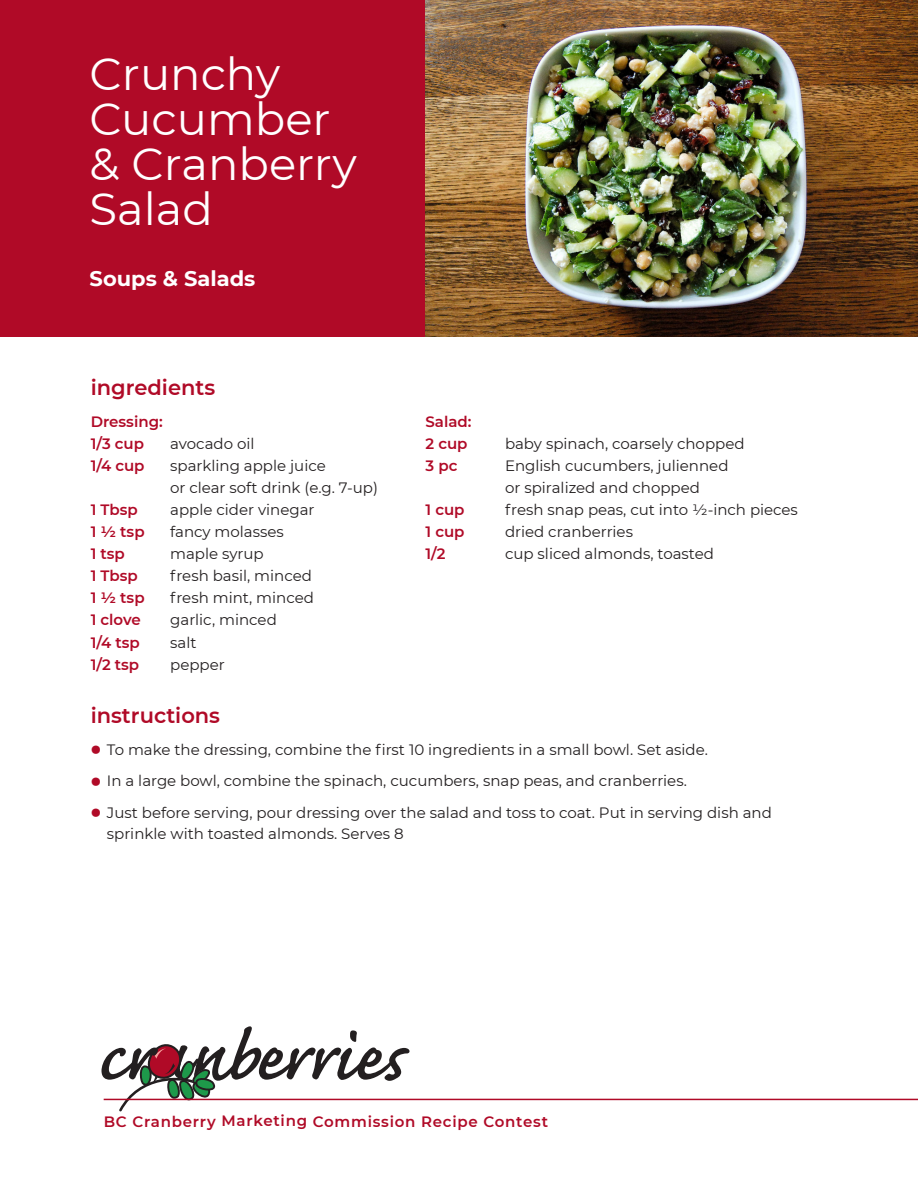
<style>
.page{position:relative;width:918px;height:1188px;background:#fff}
.page>*{position:absolute;margin:0;border:0;box-sizing:border-box;transform-origin:0 0}
.BIG_TOP_head{font:45px/45px "Montserrat";color:#fff}
.t1{font:900 25.2px "Montserrat";color:#b00a27}
.t2{font:600 21px "Montserrat";color:#b00a27}
.prize{font:700 21px "Montserrat";color:#fff}
.ingredient_list{font:15px "Montserrat";color:#231f20}
.ingredient_list-2{font:600 15px "Montserrat";letter-spacing:.005em;color:#b00a27}
.ingredient_list-3{font:600 15px "Montserrat";letter-spacing:.05em;color:#b00a27}
</style>
<div class="page">
<div style="left:0;top:0;width:918px;height:337px;background:#b00a27"></div>
<svg style="left:102px;top:1026px;width:308px;height:86px"></svg>
<hr style="left:104px;top:1099px;width:814px;height:1px;background:#b00a27">
<img style="left:426px;top:0;width:492px;height:337px">
<p class="BIG_TOP_head" style="left:90px;top:50px;width:269px">Crunchy<br>Cucumber &amp; Cranberry<br>Salad</p>
<p class="prize" style="left:90px;top:264px;width:167px">Soups &amp; Salads</p>
<h3 class="t2" style="left:91px;top:373px;width:126px">ingredients</h3>
<p class="ingredient_list-2" style="left:91px;top:411px;width:74px">Dressing:</p>
<p class="ingredient_list" style="left:170px;top:433px;width:86px">avocado oil</p>
<p class="ingredient_list-2" style="left:91px;top:433px;width:55px">1/3 cup</p>
<p class="ingredient_list-2" style="left:91px;top:455px;width:55px">1/4 cup</p>
<p class="ingredient_list" style="left:170px;top:455px;width:157px">sparkling apple juice</p>
<p class="ingredient_list-2" style="left:91px;top:499px;width:49px">1 Tbsp</p>
<p class="ingredient_list" style="left:170px;top:477px;width:209px">or clear soft drink e( g. . 7-up(</p>
<p class="ingredient_list" style="left:170px;top:499px;width:146px">apple cider vinegar</p>
<p class="ingredient_list-2" style="left:91px;top:521px;width:55px">1 ½ tsp</p>
<p class="ingredient_list" style="left:170px;top:522px;width:115px">fancy molasses</p>
<p class="ingredient_list-2" style="left:91px;top:543px;width:36px">1 tsp</p>
<p class="ingredient_list" style="left:170px;top:544px;width:95px">maple syrup</p>
<p class="ingredient_list-2" style="left:91px;top:565px;width:49px">1 Tbsp</p>
<p class="ingredient_list" style="left:170px;top:566px;width:143px">fresh basil, minced</p>
<p class="ingredient_list-2" style="left:91px;top:587px;width:55px">1 ½ tsp</p>
<p class="ingredient_list" style="left:170px;top:588px;width:145px">fresh mint, minced</p>
<p class="ingredient_list-2" style="left:91px;top:609px;width:52px">1 clove</p>
<p class="ingredient_list" style="left:170px;top:610px;width:108px">garlic, minced</p>
<p class="ingredient_list-2" style="left:91px;top:632px;width:51px">1/4 tsp</p>
<p class="ingredient_list" style="left:170px;top:632px;width:28px">salt</p>
<p class="ingredient_list-2" style="left:426px;top:411px;width:48px">Salad:</p>
<p class="ingredient_list-2" style="left:426px;top:433px;width:44px">2 cup</p>
<p class="ingredient_list-2" style="left:426px;top:455px;width:33px">3pc</p>
<p class="ingredient_list-2" style="left:426px;top:499px;width:41px">1 cup</p>
<p class="ingredient_list-2" style="left:426px;top:521px;width:41px">1 cup</p>
<p class="ingredient_list-2" style="left:426px;top:543px;width:22px">1/2</p>
<p class="ingredient_list" style="left:505px;top:433px;width:241px">baby spinach, coarsely chopped</p>
<p class="ingredient_list" style="left:505px;top:455px;width:225px">English cucumbers, julienned</p>
<p class="ingredient_list" style="left:505px;top:477px;width:196px">or spiralized and chopped</p>
<p class="ingredient_list" style="left:505px;top:499px;width:294px">fresh snap peas, cut into ½-inch pieces</p>
<p class="ingredient_list" style="left:505px;top:522px;width:130px">dried cranberries</p>
<p class="ingredient_list" style="left:505px;top:544px;width:210px">cup sliced almonds, toasted</p>
<p class="ingredient_list-2" style="left:91px;top:654px;width:50px">1/2 tsp</p>
<h3 class="t2" style="left:91px;top:700px;width:131px">instructions</h3>
<p class="ingredient_list" style="left:107px;top:739px;width:603px">To make the dressing, combine the first 10 ingredients in a small bowl. Set aside.</p>
<p class="ingredient_list" style="left:170px;top:654px;width:56px">pepper</p>
<p class="t1" style="left:91px;top:729px;width:12px">•</p>
<p class="t1" style="left:91px;top:761px;width:12px">•</p>
<p class="ingredient_list" style="left:107px;top:771px;width:581px">In a large bowl, combine the spinach, cucumbers, snap peas, and cranberries.</p>
<p class="ingredient_list" style="left:107px;top:803px;width:667px">Just before serving, pour dressing over the salad and toss to coat. Put in serving dish and</p>
<p class="t1" style="left:91px;top:793px;width:12px">•</p>
<p class="ingredient_list" style="left:107px;top:824px;width:298px">sprinkle with toasted almonds. Serves 8</p>
<p class="ingredient_list-3" style="left:104px;top:1111px;width:446px">BC Cranberry Marketing Commission Recipe Contest</p>
</div>
